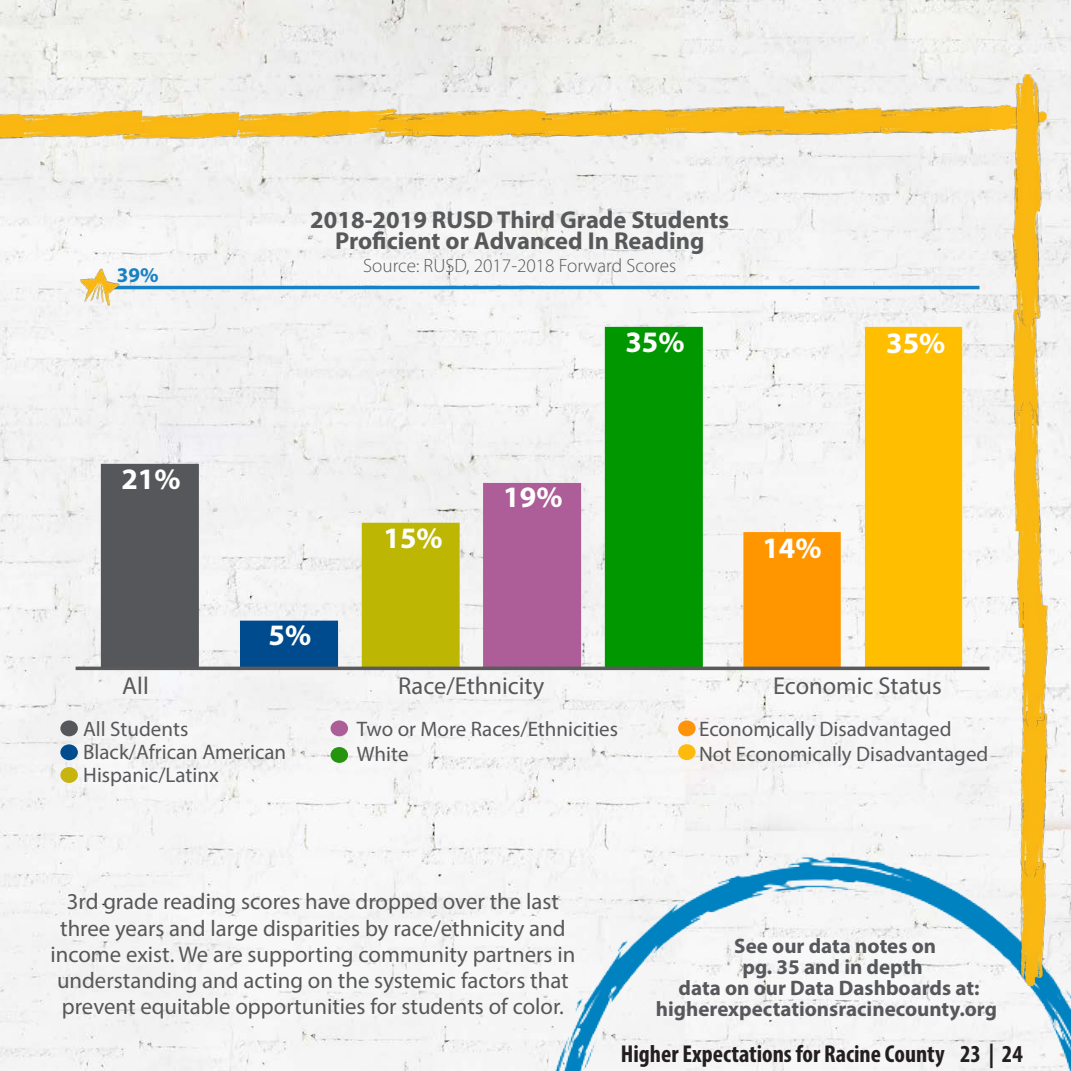
<style>
.page{position:relative;width:1071px;height:1071px;background:#fff}
.page>*{position:absolute;margin:0;border:0;box-sizing:border-box;transform-origin:0 0}
.t1{font:700 29.75px "Myriad Pro";color:#fff}
.t2{font:700 24.5px "Myriad Pro";color:#57585a}
.t3{font:700 condensed 24.5px "Myriad Pro";color:#231f20}
.t4{font:24.5px "Myriad Pro";color:#57585b}
.t5{font:22.75px/26.2px "Myriad Pro";color:#57585a;text-align:center}
.t6{font:21px "Myriad Pro";color:#57585b}
.t7{font:700 21px "Myriad Pro";color:#57585b}
.t8{font:700 21px "Myriad Pro";color:#1681c4}
.t9{font:300 19.25px "Myriad Pro";color:#57585a}
</style>
<div class="page">
<img style="left:0;top:0;width:1071px;height:1071px">
<hr style="left:108px;top:286px;width:872px;height:3px;background:#1681c4">
<img style="left:311px;top:94px;width:94px;height:65px">
<img style="left:229px;top:87px;width:122px;height:66px">
<img style="left:113px;top:88px;width:128px;height:66px">
<img style="left:10px;top:87px;width:134px;height:66px">
<img style="left:0;top:90px;width:27px;height:65px">
<img style="left:926px;top:149px;width:28px;height:6px">
<img style="left:375px;top:84px;width:28px;height:67px">
<img style="left:954px;top:90px;width:45px;height:65px">
<img style="left:871px;top:83px;width:122px;height:66px">
<img style="left:755px;top:84px;width:128px;height:66px">
<img style="left:652px;top:83px;width:134px;height:65px">
<img style="left:548px;top:84px;width:121px;height:67px">
<img style="left:403px;top:84px;width:145px;height:67px">
<img style="left:520px;top:832px;width:551px;height:239px">
<img style="left:996px;top:158px;width:68px;height:124px">
<img style="left:996px;top:299px;width:69px;height:129px">
<img style="left:999px;top:73px;width:69px;height:141px">
<img style="left:989px;top:233px;width:66px;height:94px">
<img style="left:1000px;top:503px;width:69px;height:129px">
<img style="left:997px;top:400px;width:68px;height:135px">
<img style="left:992px;top:731px;width:73px;height:108px">
<img style="left:992px;top:600px;width:73px;height:131px">
<img style="left:991px;top:880px;width:72px;height:108px">
<img style="left:991px;top:749px;width:72px;height:131px">
<img style="left:89px;top:307px;width:883px;height:360px">
<hr style="left:76px;top:667px;width:914px;height:3px;background:#5a595b">
<img style="left:79px;top:267px;width:42px;height:42px">
<div style="left:60px;top:720px;width:18px;height:16px;background:#56575a;border-radius:50%"></div>
<div style="left:60px;top:744px;width:18px;height:16px;background:#004c8e;border-radius:50%"></div>
<div style="left:60px;top:767px;width:18px;height:16px;background:#c8b40f;border-radius:50%"></div>
<div style="left:331px;top:720px;width:17px;height:16px;background:#ac5f97;border-radius:50%"></div>
<div style="left:331px;top:747px;width:17px;height:16px;background:#25950d;border-radius:50%"></div>
<div style="left:678px;top:720px;width:18px;height:16px;background:#ff940a;border-radius:50%"></div>
<div style="left:678px;top:744px;width:18px;height:16px;background:#ffbb0d;border-radius:50%"></div>
<p class="t8" style="left:117px;top:261px;width:43px">39%</p>
<p class="t1" style="left:121px;top:459px;width:61px">21%</p>
<p class="t2" style="left:310px;top:203px;width:420px">2018-2019 RUSD Third Grade Students</p>
<p class="t2" style="left:335px;top:224px;width:371px">Proficient or Advanced In Reading</p>
<p class="t9" style="left:363px;top:254px;width:315px">Source: RUSD, 2017-2018 Forward Scores</p>
<p class="t1" style="left:625px;top:323px;width:61px">35%</p>
<p class="t1" style="left:269px;top:616px;width:44px">5%</p>
<p class="t1" style="left:384px;top:518px;width:61px">15%</p>
<p class="t1" style="left:503px;top:478px;width:61px">19%</p>
<p class="t1" style="left:762px;top:528px;width:61px">14%</p>
<p class="t1" style="left:886px;top:324px;width:61px">35%</p>
<p class="t4" style="left:122px;top:670px;width:28px">All</p>
<p class="t4" style="left:398px;top:670px;width:148px">Race/Ethnicity</p>
<p class="t4" style="left:773px;top:670px;width:170px">Economic Status</p>
<p class="t6" style="left:83px;top:716px;width:107px">All Students</p>
<p class="t6" style="left:83px;top:739px;width:205px">Black/African American</p>
<p class="t6" style="left:83px;top:762px;width:137px">Hispanic/Latinx</p>
<p class="t6" style="left:357px;top:716px;width:263px">Two or More Races/Ethnicities</p>
<p class="t6" style="left:357px;top:741px;width:53px">White</p>
<p class="t6" style="left:699px;top:716px;width:254px">Economically Disadvantaged</p>
<p class="t6" style="left:699px;top:741px;width:291px">Not Economically Disadvantaged</p>
<p class="t5" style="left:50px;top:888px;width:527px">3rd grade reading scores have dropped over the last three years and large disparities by race/ethnicity and income exist. We are supporting community partners in understanding and acting on the systemic factors that prevent equitable opportunities for students of color.</p>
<p class="t7" style="left:734px;top:932px;width:203px">See our data notes on</p>
<p class="t7" style="left:742px;top:953px;width:182px">pg. 35 and in depth</p>
<p class="t7" style="left:679px;top:974px;width:303px">data on our Data Dashboards at:</p>
<p class="t7" style="left:656px;top:995px;width:343px">higherexpectationsracinecounty.org</p>
<p class="t3" style="left:621px;top:1038px;width:403px">Higher Expectations for Racine County 23 | 24</p>
</div>
